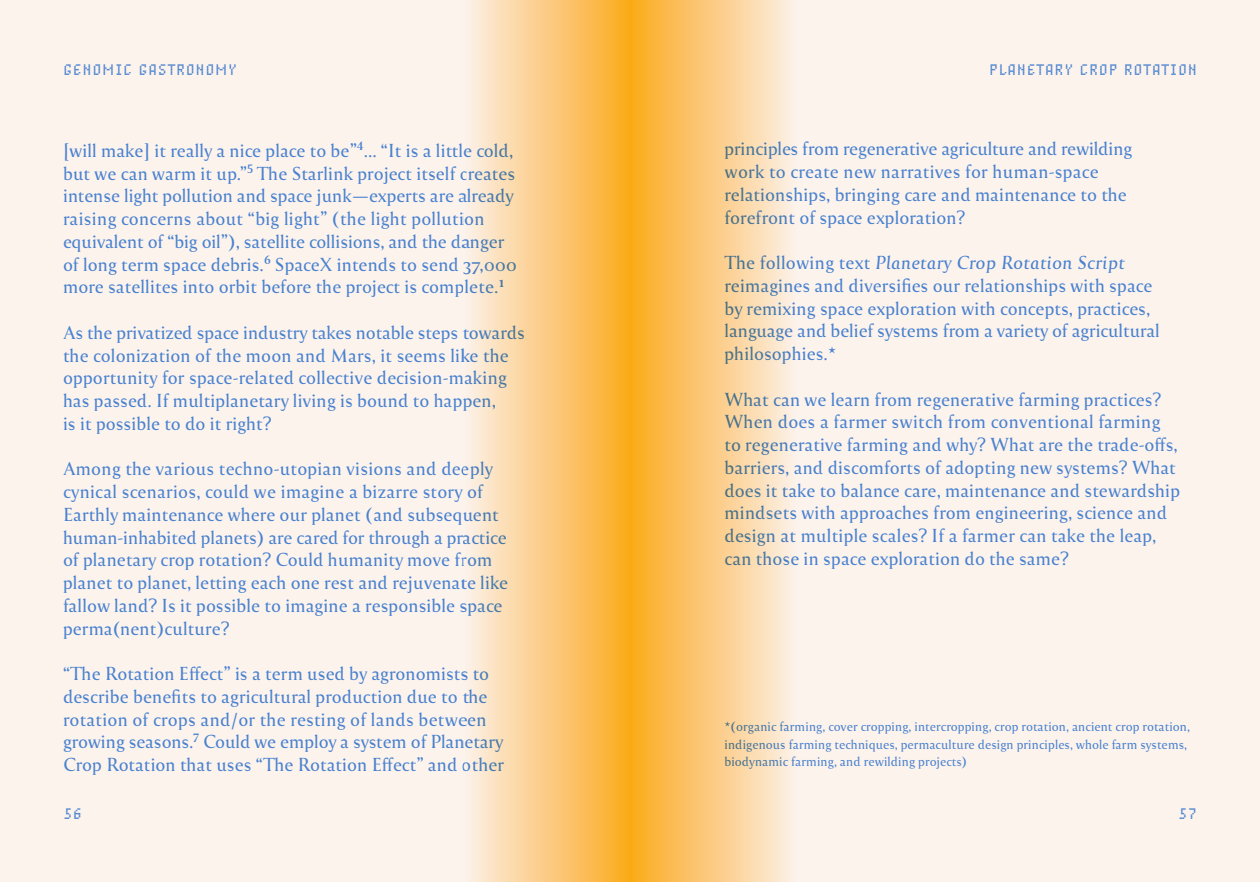
<style>
.page{position:relative;width:1260px;height:882px;background:#fdf3ed}
.page>*{position:absolute;margin:0;border:0;box-sizing:border-box;transform-origin:0 0}
.body{font:17.5px/22.8px "Reforma 1918 Gris";color:#4982cf}
.body-2{font:12.25px/17.5px "Reforma 1918 Gris";color:#4982cf}
.t1{font:italic 12.25px "Unibody 8 Pro";letter-spacing:.05em;color:#4982cf}
.s1{font-family:"Reforma 1918 Gris Italica"}
</style>
<div class="page">
<div style="left:630px;top:0;width:166px;height:882px;background:linear-gradient(to right,#fba91c,#fcefe8)"></div>
<div style="left:464px;top:0;width:166px;height:882px;background:linear-gradient(to right,#fcefea,#fbaa1e)"></div>
<p class="t1" style="left:63px;top:60px;width:176px">GENOMIC GASTRONOMY</p>
<p class="t1" style="left:989px;top:60px;width:209px">PLANETARY CROP ROTATION</p>
<p class="body" style="left:63px;top:140px;width:456px">[will make] it really a nice place to be”<sup>4</sup>... “It is a little cold, but we can warm it up.”<sup>5</sup> The Starlink project itself creates intense light pollution and space junk—experts are already raising concerns about “big light” (the light pollution equivalent of “big oil”), satellite collisions, and the danger of long term space debris.<sup>6</sup> SpaceX intends to send 37,000 more satellites into orbit before the project is complete.¹</p>
<p class="body" style="left:63px;top:322px;width:463px">As the privatized space industry takes notable steps towards the colonization of the moon and Mars, it seems like the opportunity for space-related collective decision-making has passed. If multiplanetary living is bound to happen,<br>is it possible to do it right?</p>
<p class="body" style="left:63px;top:458px;width:447px">Among the various techno-utopian visions and deeply cynical scenarios, could we imagine a bizarre story of Earthly maintenance where our planet (and subsequent human-inhabited planets) are cared for through a practice of planetary crop rotation? Could humanity move from planet to planet, letting each one rest and rejuvenate like fallow land? Is it possible to imagine a responsible space perma(nent)culture?</p>
<p class="body" style="left:63px;top:663px;width:443px">“The Rotation Effect” is a term used by agronomists to describe benefits to agricultural production due to the rotation of crops and/or the resting of lands between growing seasons.<sup>7</sup> Could we employ a system of Planetary Crop Rotation that uses “The Rotation Effect” and other</p>
<p class="body" style="left:725px;top:138px;width:409px">principles from regenerative agriculture and rewilding work to create new narratives for human-space relationships, bringing care and maintenance to the forefront of space exploration?</p>
<p class="body" style="left:725px;top:252px;width:437px">The following text <span class="s1">Planetary Crop Rotation Script </span>reimagines and diversifies our relationships with space by remixing space exploration with concepts, practices, language and belief systems from a variety of agricultural philosophies.*</p>
<p class="body" style="left:725px;top:388px;width:457px">What can we learn from regenerative farming practices?<br>When does a farmer switch from conventional farming to regenerative farming and why? What are the trade-offs, barriers, and discomforts of adopting new systems? What does it take to balance care, maintenance and stewardship mindsets with approaches from engineering, science and design at multiple scales? If a farmer can take the leap, can those in space exploration do the same?</p>
<p class="body-2" style="left:724px;top:718px;width:467px">*(organic farming, cover cropping, intercropping, crop rotation, ancient crop rotation, indigenous farming techniques, permaculture design principles, whole farm systems, biodynamic farming, and rewilding projects)</p>
<p class="t1" style="left:63px;top:804px;width:20px">56</p>
<p class="t1" style="left:1178px;top:804px;width:20px">57</p>
</div>
